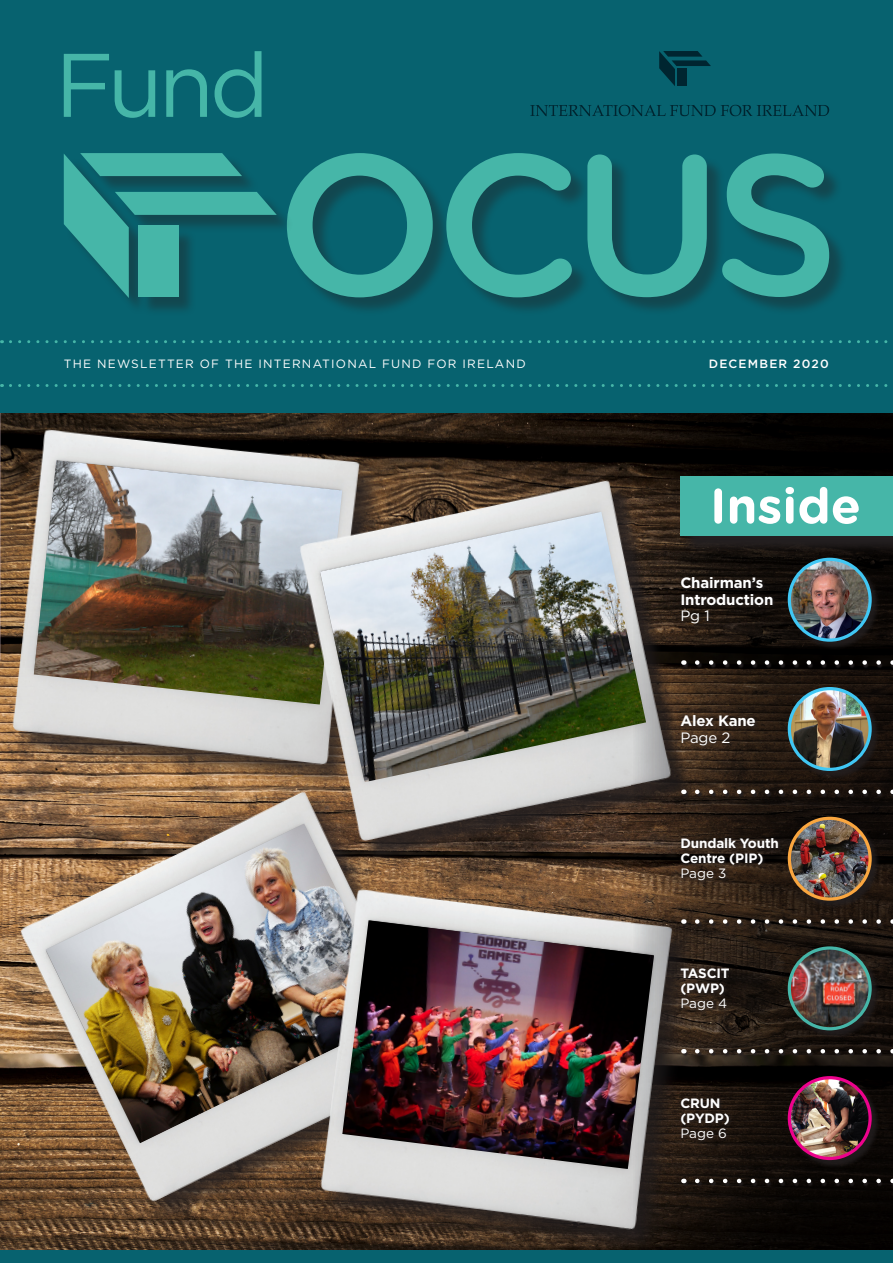
<style>
.page{position:relative;width:893px;height:1263px;background:#fff}
.page>*{position:absolute;margin:0;border:0;box-sizing:border-box;transform-origin:0 0}
.t1{font:700 15px/16.5px "Gotham";letter-spacing:-.01em;color:#fff}
.t2{font:700 13.5px/15px "Gotham";letter-spacing:-.01em;color:#fff}
.t3{font:12px "Gotham";letter-spacing:.1em;color:#fff}
.t4{font:500 12px "Gotham";letter-spacing:.1em;color:#fff}
.s1{font-weight:400}
</style>
<div class="page">
<img style="left:0;top:412px;width:631px;height:838px">
<img style="left:0;top:412px;width:387px;height:353px">
<img style="left:34px;top:460px;width:239px;height:244px">
<img style="left:273px;top:459px;width:358px;height:410px">
<img style="left:320px;top:512px;width:311px;height:270px">
<img style="left:0;top:765px;width:470px;height:468px">
<img style="left:46px;top:823px;width:352px;height:320px">
<img style="left:294px;top:871px;width:337px;height:379px">
<img style="left:342px;top:920px;width:289px;height:249px">
<svg style="left:631px;top:412px;width:262px;height:838px;background:#261e18"></svg>
<div style="left:0;top:0;width:893px;height:412px;background:#07626f"></div>
<div style="left:0;top:1250px;width:893px;height:13px;background:#07626f"></div>
<div style="left:789px;top:559px;width:92px;height:92px;background:#231f20;opacity:.8"></div>
<img style="left:789px;top:559px;width:81px;height:81px;border-radius:40px">
<div style="left:788px;top:558px;width:84px;height:84px;border:3px solid #40c7f4;border-radius:50%"></div>
<div style="left:789px;top:688px;width:92px;height:92px;background:#231f20;opacity:.8"></div>
<img style="left:789px;top:689px;width:81px;height:80px">
<div style="left:788px;top:687px;width:84px;height:84px;border:3px solid #40c7f4;border-radius:50%"></div>
<div style="left:789px;top:818px;width:92px;height:92px;background:#231f20;opacity:.8"></div>
<img style="left:789px;top:818px;width:81px;height:81px;border-radius:40px">
<div style="left:788px;top:817px;width:84px;height:84px;border:3px solid #faa63f;border-radius:50%"></div>
<div style="left:789px;top:947px;width:92px;height:92px;background:#231f20;opacity:.8"></div>
<img style="left:789px;top:948px;width:81px;height:81px;border-radius:40px">
<div style="left:788px;top:946px;width:84px;height:84px;border:3px solid #46b6a8;border-radius:50%"></div>
<div style="left:789px;top:1077px;width:92px;height:92px;background:#231f20;opacity:.8"></div>
<img style="left:789px;top:1078px;width:81px;height:80px">
<div style="left:788px;top:1076px;width:84px;height:84px;border:3px solid #ed028c;border-radius:50%"></div>
<svg style="left:10px;top:340px;width:878px;height:3px"></svg>
<svg style="left:10px;top:384px;width:878px;height:3px"></svg>
<div style="left:289px;top:155px;width:558px;height:161px;background:#231f20;opacity:.4"></div>
<svg style="left:294px;top:153px;width:535px;height:144px"></svg>
<div style="left:66px;top:155px;width:228px;height:161px;background:#231f20;opacity:.4"></div>
<svg style="left:64px;top:153px;width:213px;height:145px"></svg>
<svg style="left:64px;top:51px;width:197px;height:67px"></svg>
<svg style="left:659px;top:51px;width:52px;height:35px"></svg>
<svg style="left:530px;top:105px;width:299px;height:11px"></svg>
<svg style="left:683px;top:536px;width:210px;height:19px;background:#1d1816"></svg>
<div style="left:680px;top:476px;width:213px;height:60px;background:#46b6a8"></div>
<svg style="left:714px;top:487px;width:145px;height:37px"></svg>
<svg style="left:682px;top:661px;width:211px;height:7px"></svg>
<svg style="left:697px;top:660px;width:196px;height:5px"></svg>
<svg style="left:682px;top:791px;width:211px;height:7px"></svg>
<svg style="left:697px;top:789px;width:196px;height:5px"></svg>
<div style="left:682px;top:920px;width:211px;height:7px;background:#231f20;opacity:.8"></div>
<svg style="left:697px;top:919px;width:196px;height:5px"></svg>
<div style="left:682px;top:1050px;width:211px;height:7px;background:#231f20;opacity:.8"></div>
<svg style="left:697px;top:1049px;width:196px;height:4px"></svg>
<div style="left:682px;top:1180px;width:211px;height:7px;background:#231f20;opacity:.8"></div>
<svg style="left:697px;top:1179px;width:196px;height:4px"></svg>
<div style="left:679px;top:576px;width:97px;height:52px;background:#231f20;opacity:.8"></div>
<div style="left:679px;top:714px;width:80px;height:35px;background:#231f20;opacity:.8"></div>
<div style="left:679px;top:967px;width:54px;height:48px;background:#231f20;opacity:.8"></div>
<div style="left:679px;top:837px;width:103px;height:48px;background:#231f20;opacity:.8"></div>
<div style="left:679px;top:1096px;width:54px;height:48px;background:#231f20;opacity:.8"></div>
<p class="t3" style="left:64px;top:357px;width:463px">THE NEWSLETTER OF THE INTERNATIONAL FUND FOR IRELAND</p>
<p class="t4" style="left:709px;top:357px;width:122px">DECEMBER 2020</p>
<p class="t1" style="left:680px;top:574px;width:95px">Chairman’s<br>Introduction<br><span class="s1">Pg 1</span></p>
<p class="t1" style="left:680px;top:712px;width:77px">Alex Kane<br><span class="s1">Page 2</span></p>
<p class="t2" style="left:680px;top:836px;width:100px">Dundalk Youth<br>Centre (PIP)<br><span class="s1">Page 3</span></p>
<p class="t2" style="left:680px;top:966px;width:51px">TASCIT (PWP)<br><span class="s1">Page 4</span></p>
<p class="t2" style="left:680px;top:1095px;width:51px">CRUN (PYDP)<br><span class="s1">Page 6</span></p>
</div>
